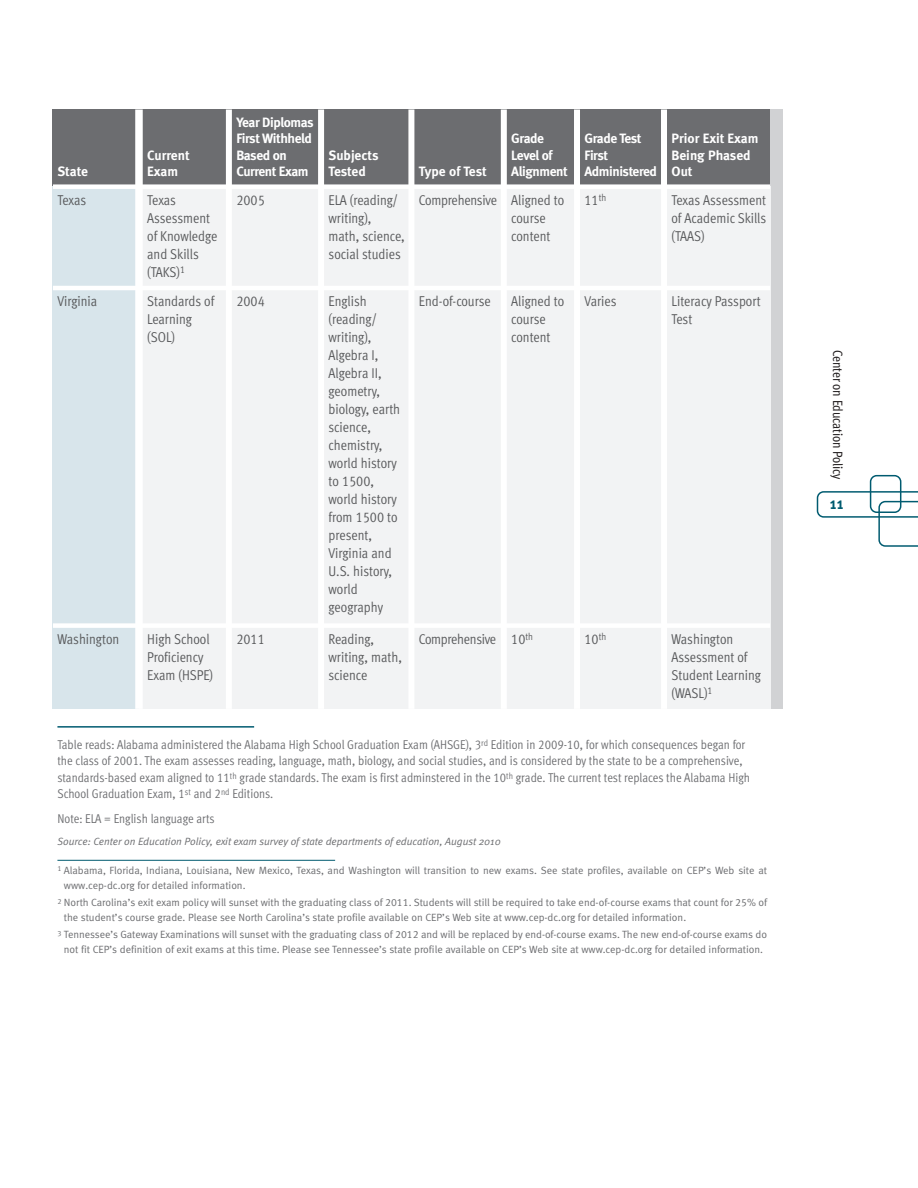
<style>
.page{position:relative;width:918px;height:1188px;background:#fff}
.page>*{position:absolute;margin:0;border:0;box-sizing:border-box;transform-origin:0 0}
.t1{font:700 16.5px "Meta Cond";color:#005b70}
.t2{font:14.25px/18px "Meta Cond Normal LF";color:#57585a}
.t3{font:14.25px "Meta Cond Normal LF";letter-spacing:-.02em;color:#57585a}
.t4{font:700 13.5px/16.5px "Meta";letter-spacing:-.03em;color:#fff}
.t5{font:700 13.5px/16.5px "Meta";color:#fff}
.t6{font:700 13.5px/16.5px "Meta";letter-spacing:-.005em;color:#fff}
.t7{font:13.5px "Meta Cond";letter-spacing:-.01em;color:#231f20}
.t8{font:12.75px/16.5px "Meta Cond Normal LF";color:#6c6d70}
.t9{font:10.5px/15px "Meta Normal CELF";letter-spacing:-.005em;color:#6c6d70}
.t10{font:italic 10.5px "Meta Normal";color:#6c6d70}
</style>
<div class="page">
<svg style="left:817px;top:475px;width:101px;height:72px"></svg>
<div style="left:53px;top:110px;width:86px;height:77px;background:#6c6d70"></div>
<div style="left:139px;top:110px;width:90px;height:77px;background:#6c6d70"></div>
<div style="left:229px;top:110px;width:92px;height:77px;background:#6c6d70"></div>
<div style="left:321px;top:110px;width:90px;height:77px;background:#6c6d70"></div>
<div style="left:411px;top:110px;width:93px;height:77px;background:#6c6d70"></div>
<div style="left:504px;top:110px;width:73px;height:77px;background:#6c6d70"></div>
<div style="left:577px;top:110px;width:87px;height:77px;background:#6c6d70"></div>
<div style="left:664px;top:110px;width:106px;height:77px;background:#6c6d70"></div>
<div style="left:770px;top:110px;width:13px;height:599px;background:#d1d2d4"></div>
<div style="left:53px;top:187px;width:86px;height:101px;background:#d8e5eb"></div>
<div style="left:139px;top:187px;width:90px;height:101px;background:#f2f3f4"></div>
<div style="left:229px;top:187px;width:92px;height:101px;background:#f2f3f4"></div>
<div style="left:321px;top:187px;width:90px;height:101px;background:#f2f3f4"></div>
<div style="left:411px;top:187px;width:93px;height:101px;background:#f2f3f4"></div>
<div style="left:504px;top:187px;width:73px;height:101px;background:#f2f3f4"></div>
<div style="left:577px;top:187px;width:87px;height:101px;background:#f2f3f4"></div>
<div style="left:664px;top:187px;width:106px;height:101px;background:#f2f3f4"></div>
<div style="left:53px;top:288px;width:86px;height:338px;background:#d8e5eb"></div>
<div style="left:139px;top:288px;width:90px;height:338px;background:#f2f3f4"></div>
<div style="left:229px;top:288px;width:92px;height:338px;background:#f2f3f4"></div>
<div style="left:321px;top:288px;width:90px;height:338px;background:#f2f3f4"></div>
<div style="left:411px;top:288px;width:93px;height:338px;background:#f2f3f4"></div>
<div style="left:504px;top:288px;width:73px;height:338px;background:#f2f3f4"></div>
<div style="left:577px;top:288px;width:87px;height:338px;background:#f2f3f4"></div>
<div style="left:664px;top:288px;width:106px;height:338px;background:#f2f3f4"></div>
<div style="left:53px;top:626px;width:86px;height:83px;background:#d8e5eb"></div>
<div style="left:139px;top:626px;width:90px;height:83px;background:#f2f3f4"></div>
<div style="left:229px;top:626px;width:92px;height:83px;background:#f2f3f4"></div>
<div style="left:321px;top:626px;width:90px;height:83px;background:#f2f3f4"></div>
<div style="left:411px;top:626px;width:93px;height:83px;background:#f2f3f4"></div>
<div style="left:504px;top:626px;width:73px;height:83px;background:#f2f3f4"></div>
<div style="left:577px;top:626px;width:87px;height:83px;background:#f2f3f4"></div>
<div style="left:664px;top:626px;width:106px;height:83px;background:#f2f3f4"></div>
<hr style="left:57px;top:726px;width:197px;height:2px;background:#005b70">
<hr style="left:57px;top:860px;width:278px;height:1px;background:#005b70">
<div style="left:135px;top:110px;width:8px;height:599px;background:#fff"></div>
<div style="left:226px;top:110px;width:6px;height:599px;background:#fff"></div>
<div style="left:318px;top:110px;width:6px;height:599px;background:#fff"></div>
<div style="left:408px;top:110px;width:6px;height:599px;background:#fff"></div>
<div style="left:501px;top:110px;width:6px;height:599px;background:#fff"></div>
<div style="left:574px;top:110px;width:6px;height:599px;background:#fff"></div>
<div style="left:661px;top:110px;width:6px;height:599px;background:#fff"></div>
<div style="left:53px;top:184px;width:717px;height:5px;background:#fff"></div>
<hr style="left:53px;top:286px;width:717px;height:4px;background:#fff">
<div style="left:53px;top:623px;width:717px;height:5px;background:#fff"></div>
<p class="t4" style="left:57px;top:165px;width:32px">State</p>
<p class="t5" style="left:147px;top:148px;width:44px">Current<br>Exam</p>
<p class="t4" style="left:236px;top:115px;width:79px">Year Diplomas<br>First Withheld<br>Based on<br>Current Exam</p>
<p class="t6" style="left:329px;top:148px;width:51px">Subjects<br>Tested</p>
<p class="t6" style="left:419px;top:165px;width:69px">Type of Test</p>
<p class="t4" style="left:511px;top:132px;width:58px">Grade<br>Level of<br>Alignment</p>
<p class="t4" style="left:585px;top:132px;width:74px">Grade Test<br>First<br>Administered</p>
<p class="t5" style="left:672px;top:132px;width:88px">Prior Exit Exam<br>Being Phased<br>Out</p>
<h2 class="t2" style="left:57px;top:192px;width:30px">Texas</h2>
<h2 class="t2" style="left:147px;top:192px;width:72px">Texas<br>Assessment of Knowledge and Skills (TAKS)<sup>1</sup></h2>
<h2 class="t2" style="left:236px;top:192px;width:30px">2005</h2>
<h2 class="t2" style="left:329px;top:192px;width:78px">ELA (reading/ writing), math, science, social studies</h2>
<h2 class="t2" style="left:511px;top:192px;width:54px;text-indent:-92px">Comprehensive Aligned to course content</h2>
<h2 class="t2" style="left:585px;top:192px;width:23px">11<sup>th</sup></h2>
<h2 class="t2" style="left:672px;top:192px;width:96px;text-align:justify">Texas Assessment of Academic Skills (TAAS)</h2>
<h2 class="t2" style="left:57px;top:293px;width:41px">Virginia</h2>
<h2 class="t2" style="left:147px;top:293px;width:69px">Standards of<br>Learning (SOL)</h2>
<h2 class="t2" style="left:236px;top:293px;width:30px">2004</h2>
<h2 class="t2" style="left:329px;top:293px;width:73px">English (reading/ writing),<br>Algebra I,<br>Algebra II, geometry, biology, earth science, chemistry, world history to 1500, world history from 1500 to present,<br>Virginia and<br>U.S. history, world geography</h2>
<h2 class="t2" style="left:419px;top:293px;width:73px">End-of-course</h2>
<h2 class="t2" style="left:511px;top:293px;width:54px">Aligned to course content</h2>
<h2 class="t2" style="left:585px;top:293px;width:34px">Varies</h2>
<h2 class="t2" style="left:672px;top:293px;width:91px">Literacy Passport<br>Test</h2>
<h2 class="t2" style="left:57px;top:631px;width:63px">Washington</h2>
<h2 class="t2" style="left:147px;top:631px;width:67px">High School<br>Proficiency<br>Exam (HSPE)</h2>
<h2 class="t2" style="left:236px;top:631px;width:30px">2011</h2>
<h2 class="t2" style="left:329px;top:631px;width:75px">Reading, writing, math, science</h2>
<h2 class="t3" style="left:419px;top:633px;width:116px">Comprehensive 10<sup>th</sup></h2>
<h2 class="t2" style="left:585px;top:631px;width:23px">10<sup>th</sup></h2>
<h2 class="t2" style="left:672px;top:631px;width:91px">Washington<br>Assessment of<br>Student Learning (WASL)<sup>1</sup></h2>
<p class="t8" style="left:57px;top:737px;width:694px">Table reads: Alabama administered the Alabama High School Graduation Exam (AHSGE), 3<sup>rd</sup> Edition in 2009-10, for which consequences began for the class of 2001. The exam assesses reading, language, math, biology, and social studies, and is considered by the state to be a comprehensive, standards-based exam aligned to 11<sup>th</sup> grade standards. The exam is first adminstered in the 10<sup>th</sup> grade. The current test replaces the Alabama High School Graduation Exam, 1<sup>st</sup> and 2<sup>nd</sup> Editions.</p>
<p class="t8" style="left:57px;top:811px;width:159px">Note: ELA = English language arts</p>
<p class="t10" style="left:57px;top:838px;width:445px">Source: Center on Education Policy, exit exam survey of state departments of education, August 2010</p>
<p class="t9" style="left:64px;top:863px;width:705px;text-indent:-6px"><sup>1</sup> Alabama, Florida, Indiana, Louisiana, New Mexico, Texas, and Washington will transition to new exams. See state profiles, available on CEP’s Web site at www.cep-dc.org for detailed information.</p>
<p class="t9" style="left:64px;top:895px;width:705px;text-indent:-6px"><sup>2</sup> North Carolina’s exit exam policy will sunset with the graduating class of 2011. Students will still be required to take end-of-course exams that count for 25% of the student’s course grade. Please see North Carolina’s state profile available on CEP’s Web site at www.cep-dc.org for detailed information.</p>
<p class="t9" style="left:57px;top:927px;width:711px;text-align:center"><sup>3</sup> Tennessee’s Gateway Examinations will sunset with the graduating class of 2012 and will be replaced by end-of-course exams. The new end-of-course exams do not fit CEP’s definition of exit exams at this time. Please see Tennessee’s state profile available on CEP’s Web site at www.cep-dc.org for detailed information.</p>
<p class="t7" style="left:843px;top:350px;width:130px;rotate:90deg">Center on Education Policy</p>
<h1 class="t1" style="left:830px;top:497px;width:15px">11</h1>
</div>
